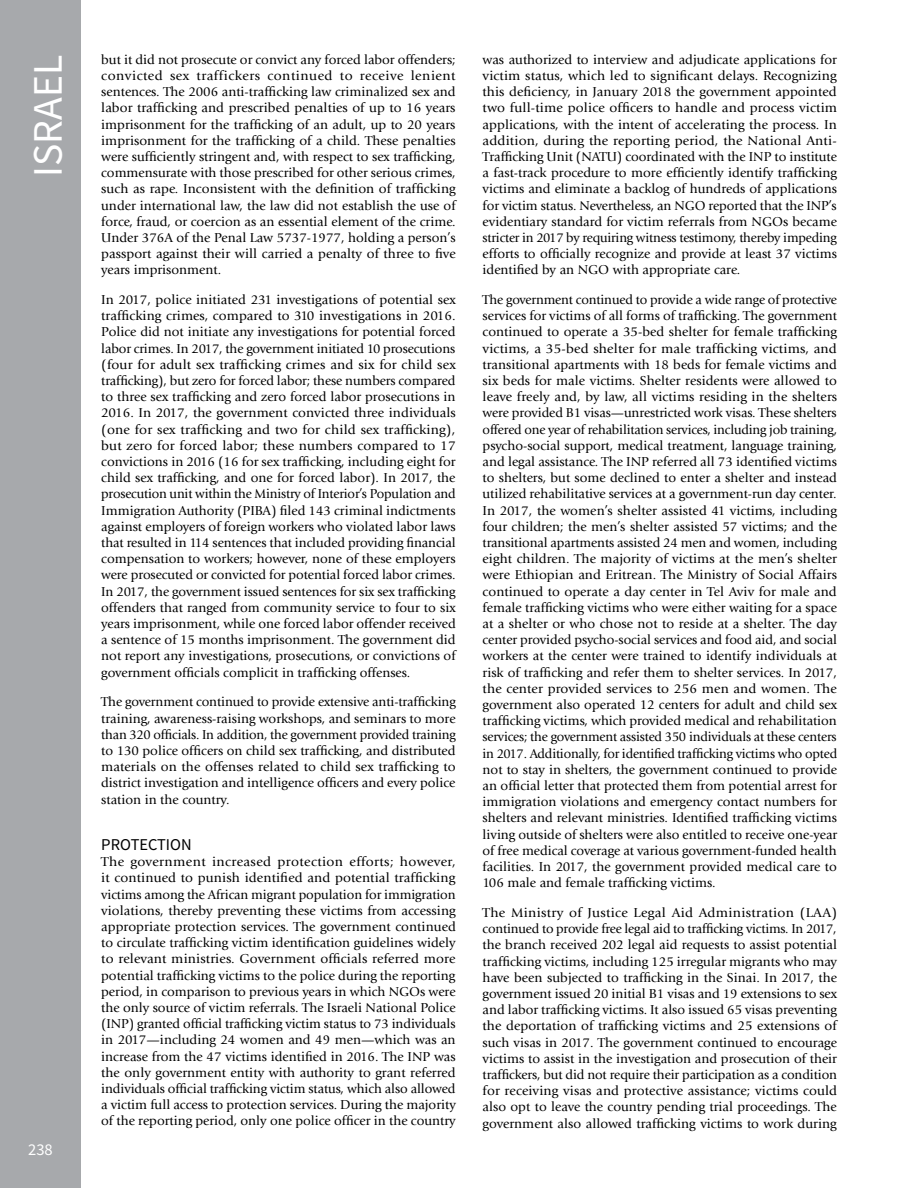
<style>
.page{position:relative;width:918px;height:1188px;background:#fff}
.page>*{position:absolute;margin:0;border:0;box-sizing:border-box;transform-origin:0 0}
.t1{font:42px "Source Sans Pro";letter-spacing:.005em;color:#fff}
.Subhead_Back{font:16.5px "Source Sans Pro";color:#000}
.t2{font:16.5px "Source Sans Pro";color:#fff}
.Body-Back{font:13.5px/16.2px "Giovanni Std";color:#000;text-align:justify}
</style>
<div class="page">
<div style="left:0;top:0;width:81px;height:1188px;background:#a7a9ac"></div>
<h1 class="t1" style="left:22px;top:177px;width:124px;rotate:-90deg">ISRAEL</h1>
<p class="Body-Back" style="left:101px;top:51px;width:356px">but it did not prosecute or convict any forced labor offenders; convicted sex traffickers continued to receive lenient sentences. The 2006 anti-trafficking law criminalized sex and labor trafficking and prescribed penalties of up to 16 years imprisonment for the trafficking of an adult, up to 20 years imprisonment for the trafficking of a child. These penalties were sufficiently stringent and, with respect to sex trafficking, commensurate with those prescribed for other serious crimes, such as rape. Inconsistent with the definition of trafficking under international law, the law did not establish the use of force, fraud, or coercion as an essential element of the crime.<br>Under 376A of the Penal Law 5737-1977, holding a person’s passport against their will carried a penalty of three to five years imprisonment.</p>
<p class="Body-Back" style="left:101px;top:292px;width:356px">In 2017, police initiated 231 investigations of potential sex trafficking crimes, compared to 310 investigations in 2016.<br>Police did not initiate any investigations for potential forced labor crimes. In 2017, the government initiated 10 prosecutions (four for adult sex trafficking crimes and six for child sex trafficking), but zero for forced labor; these numbers compared to three sex trafficking and zero forced labor prosecutions in 2016. In 2017, the government convicted three individuals (one for sex trafficking and two for child sex trafficking), but zero for forced labor; these numbers compared to 17 convictions in 2016 (16 for sex trafficking, including eight for child sex trafficking, and one for forced labor). In 2017, the prosecution unit within the Ministry of Interior’s Population and Immigration Authority (PIBA) filed 143 criminal indictments against employers of foreign workers who violated labor laws that resulted in 114 sentences that included providing financial compensation to workers; however, none of these employers were prosecuted or convicted for potential forced labor crimes.<br>In 2017, the government issued sentences for six sex trafficking offenders that ranged from community service to four to six years imprisonment, while one forced labor offender received a sentence of 15 months imprisonment. The government did not report any investigations, prosecutions, or convictions of government officials complicit in trafficking offenses.</p>
<p class="Body-Back" style="left:101px;top:694px;width:356px">The government continued to provide extensive anti-trafficking training, awareness-raising workshops, and seminars to more than 320 officials. In addition, the government provided training to 130 police officers on child sex trafficking, and distributed materials on the offenses related to child sex trafficking to district investigation and intelligence officers and every police station in the country.</p>
<h3 class="Subhead_Back" style="left:101px;top:834px;width:92px">PROTECTION</h3>
<p class="Body-Back" style="left:101px;top:854px;width:356px">The government increased protection efforts; however, it continued to punish identified and potential trafficking victims among the African migrant population for immigration violations, thereby preventing these victims from accessing appropriate protection services. The government continued to circulate trafficking victim identification guidelines widely to relevant ministries. Government officials referred more potential trafficking victims to the police during the reporting period, in comparison to previous years in which NGOs were the only source of victim referrals. The Israeli National Police (INP) granted official trafficking victim status to 73 individuals in 2017—including 24 women and 49 men—which was an increase from the 47 victims identified in 2016. The INP was the only government entity with authority to grant referred individuals official trafficking victim status, which also allowed a victim full access to protection services. During the majority of the reporting period, only one police officer in the country</p>
<p class="t2" style="left:28px;top:1139px;width:26px">238</p>
<p class="Body-Back" style="left:483px;top:51px;width:356px">was authorized to interview and adjudicate applications for victim status, which led to significant delays. Recognizing this deficiency, in January 2018 the government appointed two full-time police officers to handle and process victim applications, with the intent of accelerating the process. In addition, during the reporting period, the National Anti-Trafficking Unit (NATU) coordinated with the INP to institute a fast-track procedure to more efficiently identify trafficking victims and eliminate a backlog of hundreds of applications for victim status. Nevertheless, an NGO reported that the INP’s evidentiary standard for victim referrals from NGOs became stricter in 2017 by requiring witness testimony, thereby impeding efforts to officially recognize and provide at least 37 victims identified by an NGO with appropriate care.</p>
<p class="Body-Back" style="left:483px;top:292px;width:356px">The government continued to provide a wide range of protective services for victims of all forms of trafficking. The government continued to operate a 35-bed shelter for female trafficking victims, a 35-bed shelter for male trafficking victims, and transitional apartments with 18 beds for female victims and six beds for male victims. Shelter residents were allowed to leave freely and, by law, all victims residing in the shelters were provided B1 visas—unrestricted work visas. These shelters offered one year of rehabilitation services, including job training, psycho-social support, medical treatment, language training, and legal assistance. The INP referred all 73 identified victims to shelters, but some declined to enter a shelter and instead utilized rehabilitative services at a government-run day center.<br>In 2017, the women’s shelter assisted 41 victims, including four children; the men’s shelter assisted 57 victims; and the transitional apartments assisted 24 men and women, including eight children. The majority of victims at the men’s shelter were Ethiopian and Eritrean. The Ministry of Social Affairs continued to operate a day center in Tel Aviv for male and female trafficking victims who were either waiting for a space at a shelter or who chose not to reside at a shelter. The day center provided psycho-social services and food aid, and social workers at the center were trained to identify individuals at risk of trafficking and refer them to shelter services. In 2017, the center provided services to 256 men and women. The government also operated 12 centers for adult and child sex trafficking victims, which provided medical and rehabilitation services; the government assisted 350 individuals at these centers in 2017. Additionally, for identified trafficking victims who opted not to stay in shelters, the government continued to provide an official letter that protected them from potential arrest for immigration violations and emergency contact numbers for shelters and relevant ministries. Identified trafficking victims living outside of shelters were also entitled to receive one-year of free medical coverage at various government-funded health facilities. In 2017, the government provided medical care to 106 male and female trafficking victims.</p>
<p class="Body-Back" style="left:483px;top:905px;width:356px">The Ministry of Justice Legal Aid Administration (LAA) continued to provide free legal aid to trafficking victims. In 2017, the branch received 202 legal aid requests to assist potential trafficking victims, including 125 irregular migrants who may have been subjected to trafficking in the Sinai. In 2017, the government issued 20 initial B1 visas and 19 extensions to sex and labor trafficking victims. It also issued 65 visas preventing the deportation of trafficking victims and 25 extensions of such visas in 2017. The government continued to encourage victims to assist in the investigation and prosecution of their traffickers, but did not require their participation as a condition for receiving visas and protective assistance; victims could also opt to leave the country pending trial proceedings. The government also allowed trafficking victims to work during</p>
</div>
